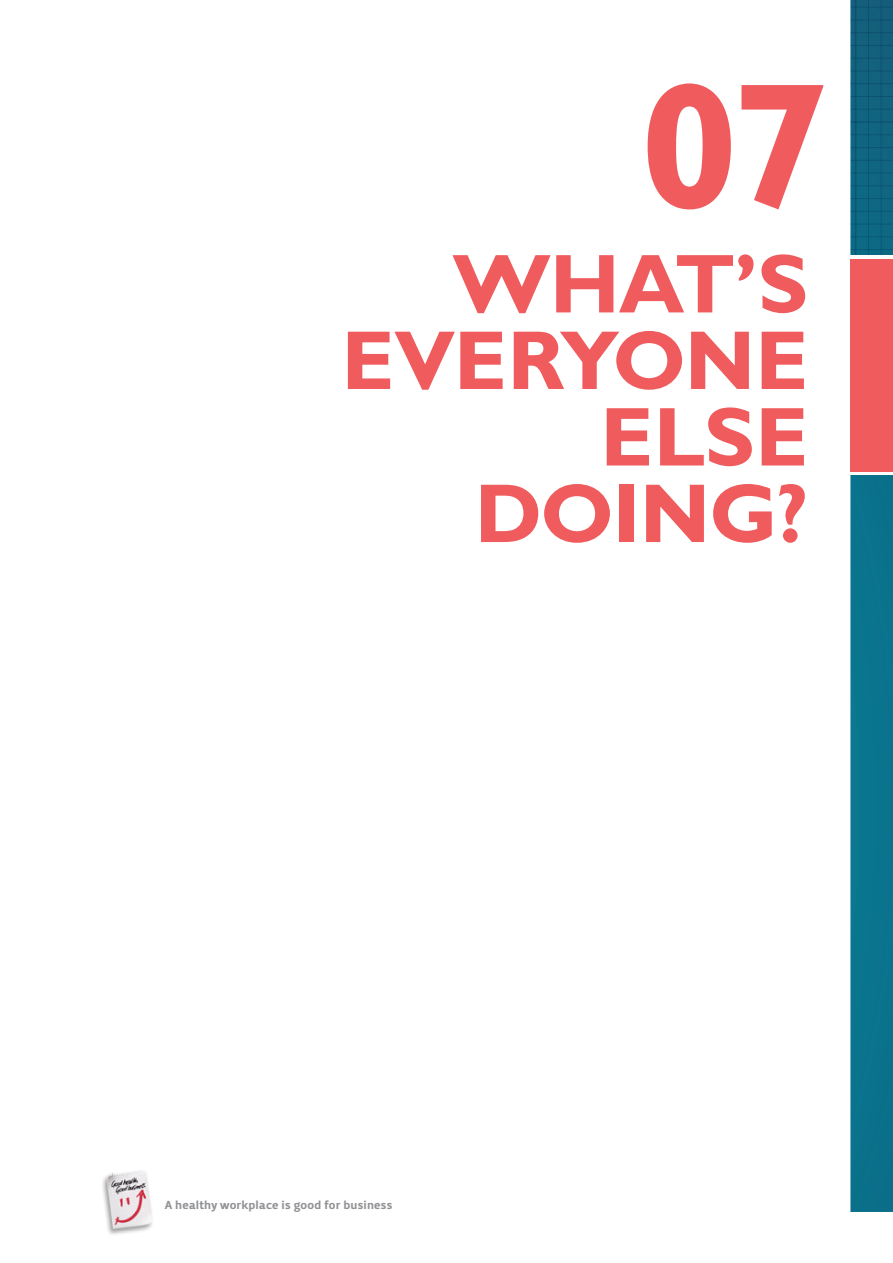
<style>
.page{position:relative;width:893px;height:1263px;background:#fff}
.page>*{position:absolute;margin:0;border:0;box-sizing:border-box;transform-origin:0 0}
.t1{font:700 180px "Gill Sans MT Pro";color:#f05c5e}
.t2{font:700 84px/76.5px "Gill Sans MT Pro";letter-spacing:-.005em;color:#f05c5e;text-align:right}
.t3{font:12px "Priva Pro Four";letter-spacing:.015em;color:#919295}
</style>
<div class="page">
<svg style="left:850px;top:0;width:43px;height:1212px;background:#14758e"></svg>
<div style="left:848px;top:256px;width:45px;height:219px;background:#fff"></div>
<div style="left:850px;top:259px;width:43px;height:212px;background:#f05c5e"></div>
<hr style="left:855px;top:0;width:1px;height:255px;background:#0083a9">
<hr style="left:868px;top:0;width:1px;height:255px;background:#0083a9">
<hr style="left:881px;top:0;width:1px;height:255px;background:#0083a9">
<hr style="left:850px;top:121px;width:43px;height:2px;background:#0083a9">
<hr style="left:850px;top:249px;width:43px;height:1px;background:#0083a9">
<hr style="left:850px;top:109px;width:43px;height:1px;background:#0083a9">
<hr style="left:850px;top:236px;width:43px;height:1px;background:#0083a9">
<hr style="left:850px;top:96px;width:43px;height:1px;background:#0083a9">
<hr style="left:850px;top:224px;width:43px;height:1px;background:#0083a9">
<hr style="left:850px;top:83px;width:43px;height:1px;background:#0083a9">
<hr style="left:850px;top:211px;width:43px;height:1px;background:#0083a9">
<hr style="left:850px;top:71px;width:43px;height:1px;background:#0083a9">
<hr style="left:850px;top:198px;width:43px;height:1px;background:#0083a9">
<hr style="left:850px;top:58px;width:43px;height:1px;background:#0083a9">
<hr style="left:850px;top:185px;width:43px;height:1px;background:#0083a9">
<hr style="left:850px;top:45px;width:43px;height:1px;background:#0083a9">
<hr style="left:850px;top:173px;width:43px;height:1px;background:#0083a9">
<hr style="left:850px;top:32px;width:43px;height:1px;background:#0083a9">
<hr style="left:850px;top:160px;width:43px;height:1px;background:#0083a9">
<hr style="left:850px;top:20px;width:43px;height:1px;background:#0083a9">
<hr style="left:850px;top:147px;width:43px;height:1px;background:#0083a9">
<hr style="left:850px;top:7px;width:43px;height:1px;background:#0083a9">
<hr style="left:850px;top:134px;width:43px;height:1px;background:#0083a9">
<div style="left:101px;top:1169px;width:53px;height:67px;background:#231f20;opacity:.45"></div>
<img style="left:102px;top:1169px;width:52px;height:62px">
<h1 class="t1" style="left:640px;top:36px;width:191px">07</h1>
<h2 class="t2" style="left:341px;top:244px;width:468px">WHAT’S<br>EVERYONE<br>ELSE<br>DOING?</h2>
<p class="t3" style="left:165px;top:1196px;width:229px">A healthy workplace is good for business</p>
</div>
